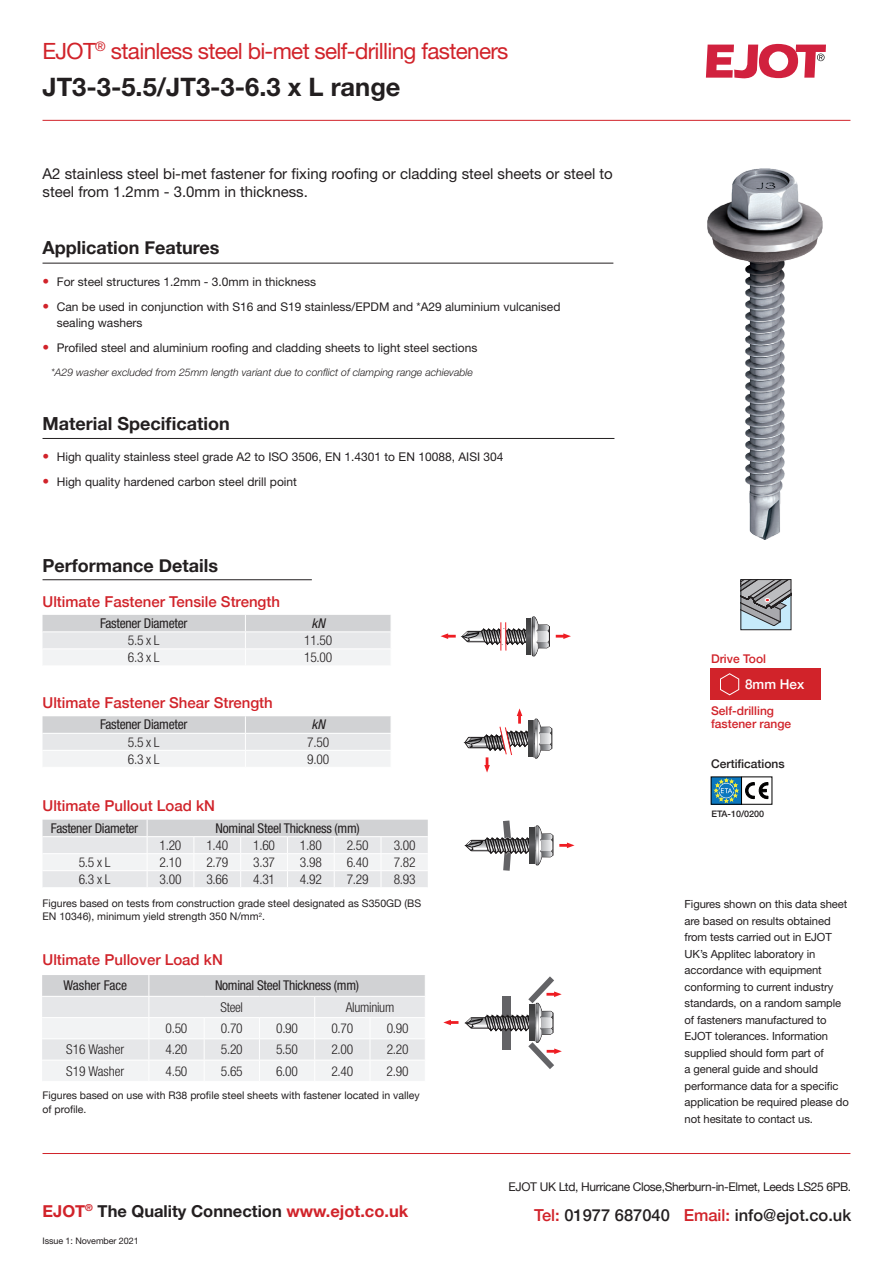
<style>
.page{position:relative;width:893px;height:1263px;background:#fff}
.page>*{position:absolute;margin:0;border:0;box-sizing:border-box;transform-origin:0 0}
.t1{font:700 25.5px "Helvetica Neue LT Std";color:#231f20}
.t2{font:22.5px "Helvetica Neue LT Std";letter-spacing:-.03em;color:#d1232a}
.t3{font:700 18px "Helvetica Neue";color:#231f20}
.t4{font:700 16.5px "Helvetica Neue LT Std";color:#231f20}
.t5{font:500 16.5px "Helvetica Neue";color:#231f20}
.t6{font:15px/18px "Helvetica Neue LT Std";color:#231f20}
.t7{font:500 15px "Helvetica Neue";color:#d1232a}
.t8{font:300 condensed 13.5px "Helvetica Neue LT Std";letter-spacing:-.02em;color:#231f20}
.t9{font:condensed 13.5px "Helvetica Neue LT Std";letter-spacing:-.02em;color:#231f20}
.t10{font:300 condensed 13.5px "Helvetica Neue LT Std";color:#231f20}
.t11{font:condensed 13.5px "Helvetica Neue LT Std";color:#231f20}
.t12{font:500 13.5px "Helvetica Neue";color:#fff}
.t13{font:italic condensed 13.5px "Helvetica Neue LT Std";color:#231f20}
.t14{font:12px/16.5px "Helvetica Neue LT Std";color:#231f20}
.t15{font:12px "Helvetica Neue";letter-spacing:-.03em;color:#231f20}
.t16{font:500 12px/13.5px "Helvetica Neue";color:#d1232a}
.t17{font:500 12px "Helvetica Neue";color:#231f20}
.t18{font:11.25px/16.5px "Helvetica Neue LT Std";letter-spacing:-.01em;color:#231f20}
.t19{font:10.5px/13.5px "Helvetica Neue";color:#231f20}
.t20{font:italic 300 10.5px "Helvetica Neue LT Std";color:#231f20}
.t21{font:9px "Helvetica Neue LT Std";letter-spacing:-.01em;color:#231f20}
.t22{font:500 9px "Helvetica Neue LT Std";color:#231f20}
.s1{font-weight:500;font-size:13.5px;color:#d1232a}
.s2{font-family:"Arial"}
.s3{color:#d1232a}
</style>
<div class="page">
<hr style="left:43px;top:263px;width:570px;height:1px;background:#231f20">
<hr style="left:43px;top:120px;width:807px;height:1px;background:#d1232a">
<hr style="left:43px;top:579px;width:269px;height:1px;background:#231f20">
<hr style="left:43px;top:438px;width:571px;height:1px;background:#231f20">
<img style="left:707px;top:168px;width:115px;height:371px">
<svg style="left:441px;top:633px;width:15px;height:6px"></svg>
<svg style="left:556px;top:633px;width:15px;height:6px"></svg>
<svg style="left:462px;top:616px;width:88px;height:40px"></svg>
<svg style="left:526px;top:618px;width:4px;height:36px"></svg>
<svg style="left:464px;top:708px;width:88px;height:64px"></svg>
<svg style="left:529px;top:721px;width:4px;height:36px"></svg>
<svg style="left:465px;top:820px;width:109px;height:51px"></svg>
<svg style="left:530px;top:827px;width:4px;height:36px"></svg>
<svg style="left:443px;top:1020px;width:15px;height:5px"></svg>
<svg style="left:465px;top:976px;width:97px;height:93px"></svg>
<svg style="left:530px;top:1004px;width:4px;height:36px"></svg>
<div style="left:711px;top:668px;width:110px;height:32px;background:#d1232a"></div>
<hr style="left:43px;top:1153px;width:807px;height:1px;background:#d1232a">
<svg style="left:706px;top:44px;width:120px;height:34px"></svg>
<svg style="left:720px;top:673px;width:19px;height:23px"></svg>
<div style="left:741px;top:579px;width:50px;height:51px;background:#c6eafa"></div>
<svg style="left:743px;top:581px;width:46px;height:45px"></svg>
<div style="left:741px;top:579px;width:50px;height:51px;border:1px solid #231f20"></div>
<svg style="left:711px;top:776px;width:61px;height:29px"></svg>
<svg style="left:43px;top:716px;width:348px;height:51px"></svg>
<svg style="left:43px;top:615px;width:348px;height:50px"></svg>
<svg style="left:43px;top:820px;width:385px;height:67px"></svg>
<svg style="left:42px;top:975px;width:383px;height:106px"></svg>
<p class="t2" style="left:43px;top:37px;width:467px">EJOT<sup>®</sup> stainless steel bi-met self-drilling fasteners</p>
<p class="t1" style="left:43px;top:71px;width:360px">JT3-3-5.5/JT3-3-6.3 x L range</p>
<p class="t6" style="left:43px;top:164px;width:572px">A2 stainless steel bi-met fastener for fixing roofing or cladding steel sheets or steel to steel from 1.2mm - 3.0mm in thickness.</p>
<p class="t3" style="left:43px;top:234px;width:178px">Application Features</p>
<p class="t14" style="left:43px;top:273px;width:275px"><span class="s1">•</span> For steel structures 1.2mm - 3.0mm in thickness</p>
<p class="t14" style="left:57px;top:298px;width:505px;text-indent:-14px"><span class="s1">•</span> Can be used in conjunction with S16 and S19 stainless/EPDM and *A29 aluminium vulcanised sealing washers</p>
<p class="t14" style="left:43px;top:340px;width:436px"><span class="s1">•</span> Profiled steel and aluminium roofing and cladding sheets to light steel sections</p>
<p class="t20" style="left:51px;top:366px;width:423px">*A29 washer excluded from 25mm length variant due to conflict of clamping range achievable</p>
<p class="t3" style="left:43px;top:410px;width:189px">Material Specification</p>
<p class="t14" style="left:43px;top:448px;width:463px"><span class="s1">•</span> High quality stainless steel grade A2 to ISO 3506, EN 1.4301 to <span class="s2">EN</span> 10088, AISI 304</p>
<p class="t14" style="left:43px;top:473px;width:256px"><span class="s1">•</span> High quality hardened carbon steel drill point</p>
<p class="t3" style="left:43px;top:551px;width:177px">Performance Details</p>
<p class="t7" style="left:43px;top:589px;width:239px">Ultimate Fastener Tensile Strength</p>
<p class="t9" style="left:100px;top:615px;width:89px">Fastener Diameter</p>
<p class="t13" style="left:312px;top:615px;width:15px">kN</p>
<p class="t8" style="left:128px;top:633px;width:33px">5.5 x L</p>
<p class="t8" style="left:304px;top:633px;width:30px">11.50</p>
<p class="t8" style="left:128px;top:650px;width:33px">6.3 x L</p>
<p class="t8" style="left:304px;top:650px;width:30px">15.00</p>
<p class="t7" style="left:43px;top:690px;width:232px">Ultimate Fastener Shear Strength</p>
<p class="t9" style="left:100px;top:717px;width:89px">Fastener Diameter</p>
<p class="t13" style="left:312px;top:717px;width:15px">kN</p>
<p class="t8" style="left:128px;top:734px;width:33px">5.5 x L</p>
<p class="t8" style="left:307px;top:734px;width:23px">7.50</p>
<p class="t8" style="left:128px;top:751px;width:33px">6.3 x L</p>
<p class="t8" style="left:307px;top:751px;width:23px">9.00</p>
<p class="t7" style="left:43px;top:794px;width:174px">Ultimate Pullout Load kN</p>
<p class="t9" style="left:51px;top:820px;width:89px">Fastener Diameter</p>
<p class="t9" style="left:216px;top:820px;width:146px">Nominal Steel Thickness (mm)</p>
<p class="t8" style="left:160px;top:837px;width:23px">1.20</p>
<p class="t8" style="left:206px;top:837px;width:23px">1.40</p>
<p class="t8" style="left:253px;top:837px;width:23px">1.60</p>
<p class="t8" style="left:300px;top:837px;width:23px">1.80</p>
<p class="t8" style="left:347px;top:837px;width:23px">2.50</p>
<p class="t8" style="left:394px;top:837px;width:23px">3.00</p>
<p class="t8" style="left:79px;top:854px;width:33px">5.5 x L</p>
<p class="t8" style="left:160px;top:854px;width:23px">2.10</p>
<p class="t8" style="left:206px;top:854px;width:23px">2.79</p>
<p class="t8" style="left:253px;top:854px;width:23px">3.37</p>
<p class="t8" style="left:300px;top:854px;width:23px">3.98</p>
<p class="t8" style="left:347px;top:854px;width:23px">6.40</p>
<p class="t8" style="left:394px;top:854px;width:23px">7.82</p>
<p class="t8" style="left:79px;top:871px;width:33px">6.3 x L</p>
<p class="t8" style="left:160px;top:871px;width:23px">3.00</p>
<p class="t8" style="left:206px;top:871px;width:23px">3.66</p>
<p class="t8" style="left:253px;top:871px;width:23px">4.31</p>
<p class="t8" style="left:300px;top:871px;width:23px">4.92</p>
<p class="t8" style="left:347px;top:871px;width:23px">7.29</p>
<p class="t8" style="left:394px;top:871px;width:23px">8.93</p>
<p class="t19" style="left:43px;top:897px;width:380px">Figures based on tests from construction grade steel designated as S350GD (BS<br>EN 10346), minimum yield strength 350 N/mm<sup>2</sup>.</p>
<p class="t7" style="left:43px;top:948px;width:182px">Ultimate Pullover Load kN</p>
<p class="t11" style="left:63px;top:978px;width:65px">Washer Face</p>
<p class="t9" style="left:215px;top:978px;width:146px">Nominal Steel Thickness (mm)</p>
<p class="t8" style="left:220px;top:999px;width:24px">Steel</p>
<p class="t8" style="left:346px;top:999px;width:50px">Aluminium</p>
<p class="t8" style="left:166px;top:1020px;width:23px">0.50</p>
<p class="t8" style="left:221px;top:1020px;width:23px">0.70</p>
<p class="t8" style="left:276px;top:1020px;width:23px">0.90</p>
<p class="t8" style="left:331px;top:1020px;width:23px">0.70</p>
<p class="t8" style="left:387px;top:1020px;width:23px">0.90</p>
<p class="t10" style="left:66px;top:1042px;width:60px">S16 Washer</p>
<p class="t8" style="left:166px;top:1042px;width:23px">4.20</p>
<p class="t8" style="left:221px;top:1042px;width:23px">5.20</p>
<p class="t8" style="left:276px;top:1042px;width:23px">5.50</p>
<p class="t8" style="left:331px;top:1042px;width:23px">2.00</p>
<p class="t8" style="left:387px;top:1042px;width:23px">2.20</p>
<p class="t10" style="left:66px;top:1063px;width:60px">S19 Washer</p>
<p class="t8" style="left:166px;top:1063px;width:23px">4.50</p>
<p class="t8" style="left:221px;top:1063px;width:23px">5.65</p>
<p class="t8" style="left:276px;top:1063px;width:23px">6.00</p>
<p class="t8" style="left:331px;top:1063px;width:23px">2.40</p>
<p class="t8" style="left:387px;top:1063px;width:23px">2.90</p>
<p class="t19" style="left:43px;top:1089px;width:379px">Figures based on use with R38 profile steel sheets with fastener located in valley of profile.</p>
<p class="t4" style="left:43px;top:1201px;width:367px"><span class="s3">EJOT</span><sup>®</sup> The Quality Connection <span class="s3">www.ejot.co.uk</span></p>
<p class="t21" style="left:43px;top:1235px;width:98px">Issue 1: November 2021</p>
<p class="t16" style="left:711px;top:651px;width:56px">Drive Tool</p>
<p class="t12" style="left:745px;top:673px;width:61px">8mm Hex</p>
<p class="t16" style="left:711px;top:703px;width:82px">Self-drilling fastener range</p>
<p class="t17" style="left:711px;top:754px;width:75px">Certifications</p>
<p class="t22" style="left:711px;top:808px;width:54px">ETA-10/0200</p>
<p class="t18" style="left:685px;top:896px;width:166px">Figures shown on this data sheet are based on results obtained from tests carried out in EJOT<br>UK’s Applitec laboratory in accordance with equipment conforming to current industry standards, on a random sample of fasteners manufactured to<br>EJOT tolerances. Information supplied should form part of<br>a general guide and should performance data for a specific application be required please do not hesitate to contact us.</p>
<p class="t15" style="left:509px;top:1178px;width:344px">EJOT UK Ltd, Hurricane Close,Sherburn-in-Elmet, Leeds LS25 6PB.</p>
<p class="t5" style="left:534px;top:1201px;width:319px"><span class="s3">Tel:</span> 01977 687040 <span class="s3">Email:</span> info@ejot.co.uk</p>
</div>
